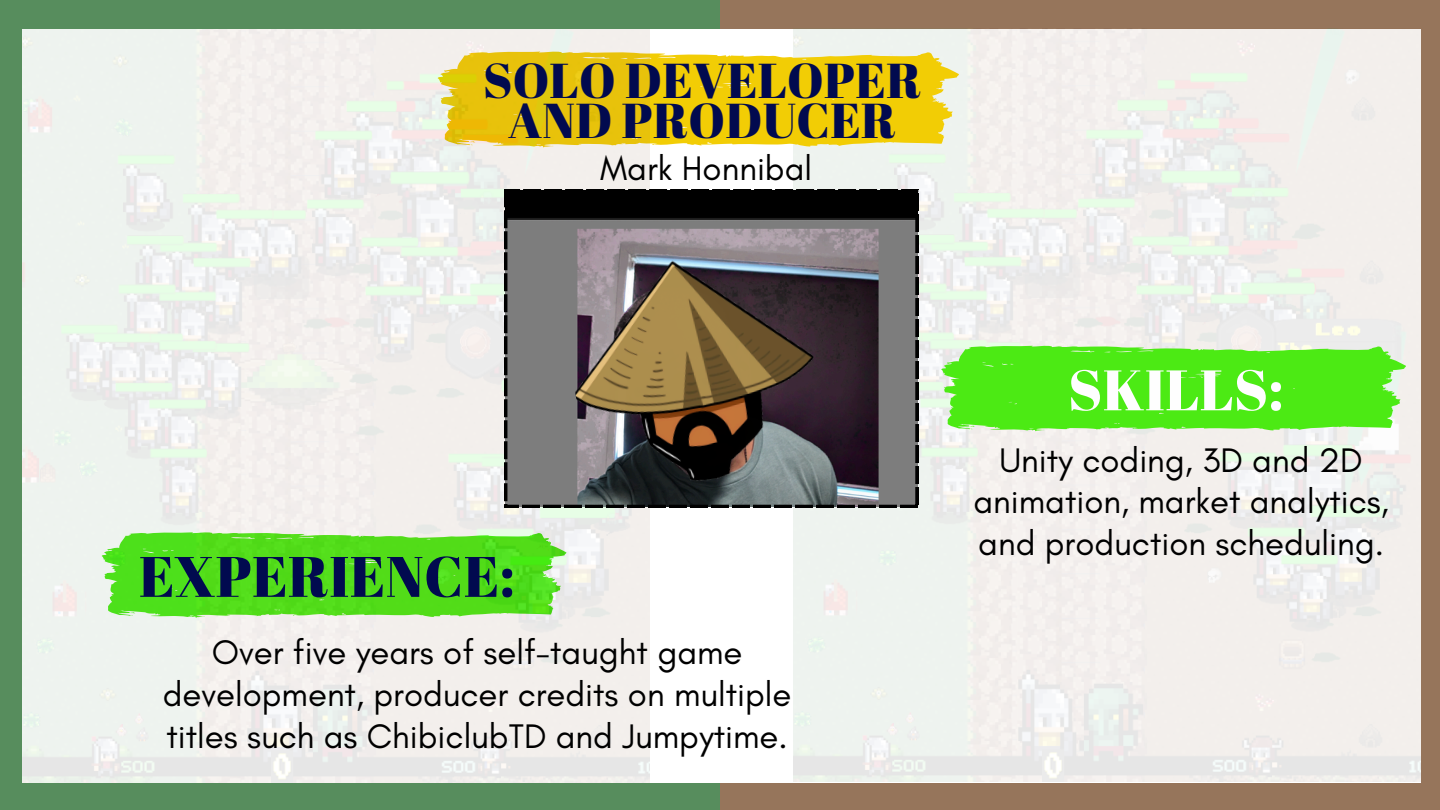
<style>
.page{position:relative;width:1440px;height:810px;background:#96755b}
.page>*{position:absolute;margin:0;border:0;box-sizing:border-box;transform-origin:0 0}
.t1{font:57px "Abril Fatface";letter-spacing:.005em;color:#010a4f}
.t2{font:57px "Abril Fatface";letter-spacing:.005em;color:#fefefe}
.t3{font:49px/40.5px "Abril Fatface";letter-spacing:.005em;color:#010a4f;text-align:center}
.t4{font:34.7px/41.5px "Glacial Indifference";color:#000;text-align:center}
</style>
<div class="page">
<div style="left:0;top:0;width:720px;height:810px;background:#578d5d"></div>
<div style="left:23px;top:29px;width:1398px;height:754px;background:#fff"></div>
<img style="left:794px;top:28px;width:627px;height:754px">
<svg style="left:650px;top:51px;width:309px;height:96px;background:#f2d223"></svg>
<svg style="left:941px;top:345px;width:465px;height:86px;background:#60ea2e"></svg>
<img style="left:23px;top:29px;width:627px;height:754px">
<svg style="left:504px;top:189px;width:414px;height:319px;background:#4f4d4f"></svg>
<img style="left:555px;top:231px;width:286px;height:277px">
<p class="t3" style="left:483px;top:59px;width:440px">SOLO DEVELOPER<br>AND PRODUCER</p>
<p class="t4" style="left:600px;top:147px;width:214px">Mark Honnibal</p>
<p class="t1" style="left:139px;top:537px;width:377px">EXPERIENCE:</p>
<p class="t4" style="left:163px;top:632px;width:630px">Over five years of self-taught game development, producer credits on multiple titles such as ChibiclubTD and Jumpytime.</p>
<p class="t2" style="left:1068px;top:350px;width:217px">SKILLS:</p>
<p class="t4" style="left:973px;top:439px;width:417px">Unity coding, 3D and 2D animation, market analytics, and production scheduling.</p>
</div>
